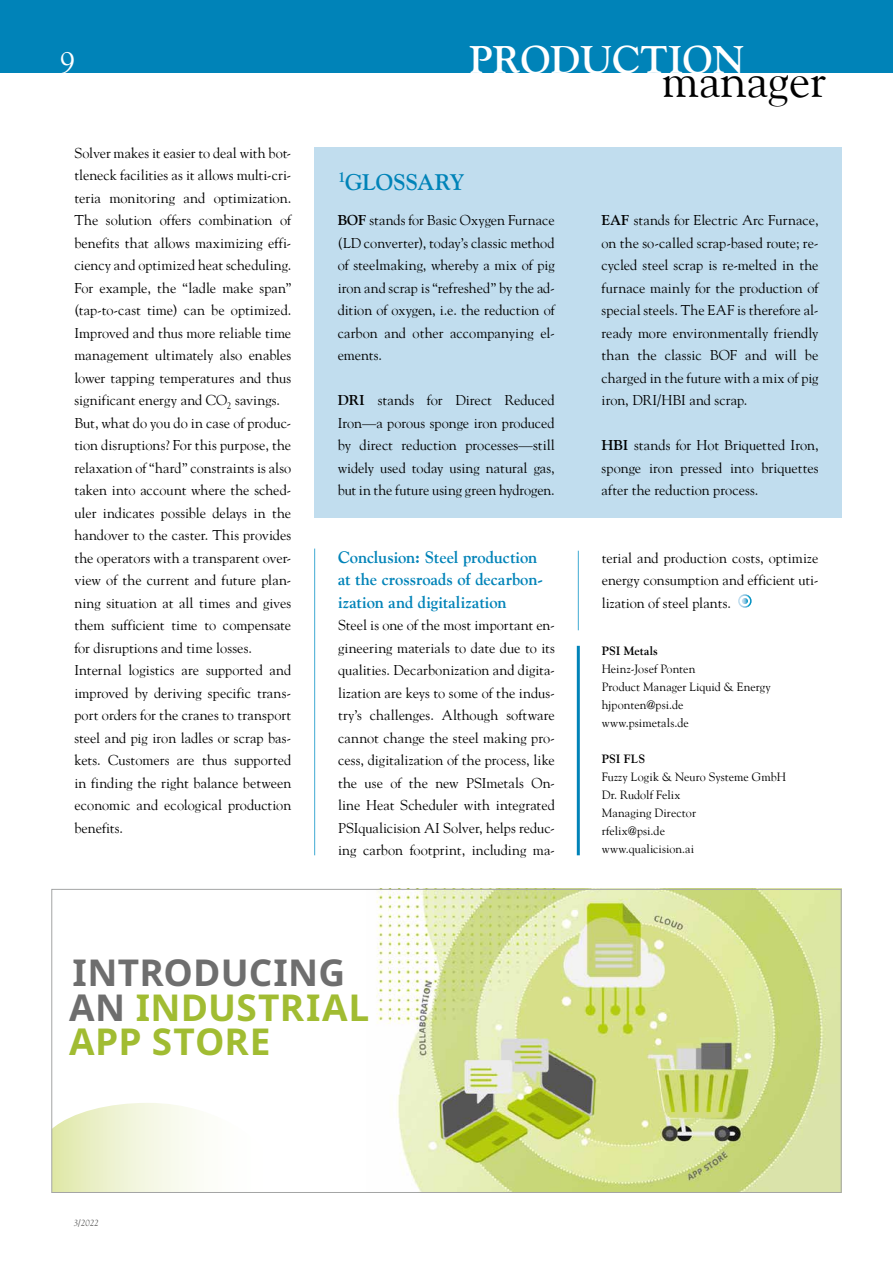
<style>
.page{position:relative;width:893px;height:1263px;background:#fff}
.page>*{position:absolute;margin:0;border:0;box-sizing:border-box;transform-origin:0 0}
.t1{font:47.7px "Goudy";color:#000}
.t2{font:700 38.4px "Goudy";color:#fff}
.t3{font:700 37.05px/34.7px "Noto Sans";letter-spacing:.01em;color:#a1bc32}
.t4{font:30px "Goudy";color:#fff}
.t5{font:700 22.5px "Goudy";letter-spacing:-.01em;color:#0083b8}
.t6{font:700 16.5px/22.5px "Goudy";letter-spacing:-.005em;color:#0083b8}
.t7{font:14.25px/22.5px "Goudy";color:#000;text-align:justify}
.t8{font:12px/18px "Goudy";letter-spacing:.005em;color:#000}
.t9{font:700 12px "Goudy";letter-spacing:.005em;color:#000}
.t10{font:italic 9px "Goudy";color:#565655}
.s1{font-weight:700}
.s2{color:#6e6e6e}
</style>
<div class="page">
<div style="left:0;top:0;width:893px;height:72px;background:#0083b8"></div>
<hr style="left:577px;top:646px;width:3px;height:209px;background:#0083b8">
<div style="left:314px;top:147px;width:528px;height:371px;background:#c1ddee"></div>
<hr style="left:314px;top:549px;width:1px;height:306px;background:#40aad3">
<hr style="left:578px;top:551px;width:1px;height:79px;background:#40aad3">
<div style="left:738px;top:594px;width:14px;height:14px;border:2px solid #fff;border-radius:50%"></div>
<svg style="left:742px;top:598px;width:6px;height:6px"></svg>
<img style="left:376px;top:891px;width:464px;height:300px">
<svg style="left:53px;top:1103px;width:144px;height:88px"></svg>
<h3 class="t4" style="left:60px;top:44px;width:16px">9</h3>
<p class="t7" style="left:74px;top:141px;width:218px;text-align:left">Solver makes it easier to deal with bot&shy;tleneck facilities as it allows multi-cri&shy;teria monitoring and optimization.<br>The solution offers combination of benefits that allows maximizing effi&shy;ciency and optimized heat scheduling.<br>For example, the “ladle make span” (tap-to-cast time) can be optimized.<br>Improved and thus more reliable time management ultimately also enables lower tapping temperatures and thus significant energy and CO<sub>2</sub> savings.<br>But, what do you do in case of produc&shy;tion disruptions? For this purpose, the relaxation of “hard” constraints is also taken into account where the sched&shy;uler indicates possible delays in the handover to the caster. This provides the operators with a transparent over&shy;view of the current and future plan&shy;ning situation at all times and gives them sufficient time to compensate for disruptions and time losses.<br>Internal logistics are supported and improved by deriving specific trans&shy;port orders for the cranes to transport steel and pig iron ladles or scrap bas&shy;kets. Customers are thus supported in finding the right balance between economic and ecological production benefits.</p>
<h2 class="t2" style="left:469px;top:37px;width:277px">PRODUCTION</h2>
<h1 class="t1" style="left:662px;top:51px;width:166px">manager</h1>
<h3 class="t5" style="left:338px;top:168px;width:128px"><sup>1</sup>GLOSSARY</h3>
<p class="t7" style="left:338px;top:209px;width:219px"><span class="s1">BOF</span> stands for Basic Oxygen Furnace (LD converter), today’s classic method of steelmaking, whereby a mix of pig iron and scrap is “refreshed” by the ad&shy;dition of oxygen, i.e. the reduction of carbon and other accompanying el&shy;ements.</p>
<p class="t7" style="left:338px;top:389px;width:219px"><span class="s1">DRI</span> stands for Direct Reduced Iron—a porous sponge iron produced by direct reduction processes—still widely used today using natural gas, but in the future using green hydrogen.</p>
<p class="t6" style="left:338px;top:546px;width:206px">Conclusion: Steel production at the crossroads of decarbon&shy;ization and digitalization</p>
<p class="t7" style="left:338px;top:614px;width:218px">Steel is one of the most important en&shy;gineering materials to date due to its qualities. Decarbonization and digita&shy;lization are keys to some of the indus&shy;try’s challenges. Although software cannot change the steel making pro&shy;cess, digitalization of the process, like the use of the new PSImetals On&shy;line Heat Scheduler with integrated PSIqualicision AI Solver, helps reduc&shy;ing carbon footprint, including ma-</p>
<p class="t7" style="left:601px;top:209px;width:219px"><span class="s1">EAF</span> stands for Electric Arc Furnace, on the so-called scrap-based route; re&shy;cycled steel scrap is re-melted in the furnace mainly for the production of special steels. The EAF is therefore al&shy;ready more environmentally friendly than the classic BOF and will be charged in the future with a mix of pig iron, DRI/HBI and scrap.</p>
<p class="t7" style="left:601px;top:434px;width:219px"><span class="s1">HBI</span> stands for Hot Briquetted Iron, sponge iron pressed into briquettes after the reduction process.</p>
<p class="t7" style="left:602px;top:546px;width:218px">terial and production costs, optimize energy consumption and efficient uti&shy;lization of steel plants.</p>
<p class="t9" style="left:602px;top:644px;width:58px">PSI Metals</p>
<p class="t8" style="left:602px;top:659px;width:171px">Heinz-Josef Ponten<br>Product Manager Liquid &amp; Energy hjponten@psi.de www.psimetals.de</p>
<p class="t9" style="left:602px;top:752px;width:45px">PSI FLS</p>
<p class="t8" style="left:602px;top:767px;width:186px">Fuzzy Logik &amp; Neuro Systeme GmbH<br>Dr. Rudolf Felix<br>Managing Director<br>rfelix@psi.de<br>www.qualicision.ai</p>
<h3 class="t3" style="left:69px;top:956px;width:302px"><span class="s2">INTRODUCING<br>AN</span> INDUSTRIAL<br>APP STORE</h3>
<p class="t10" style="left:74px;top:1218px;width:26px">3/2022</p>
</div>
